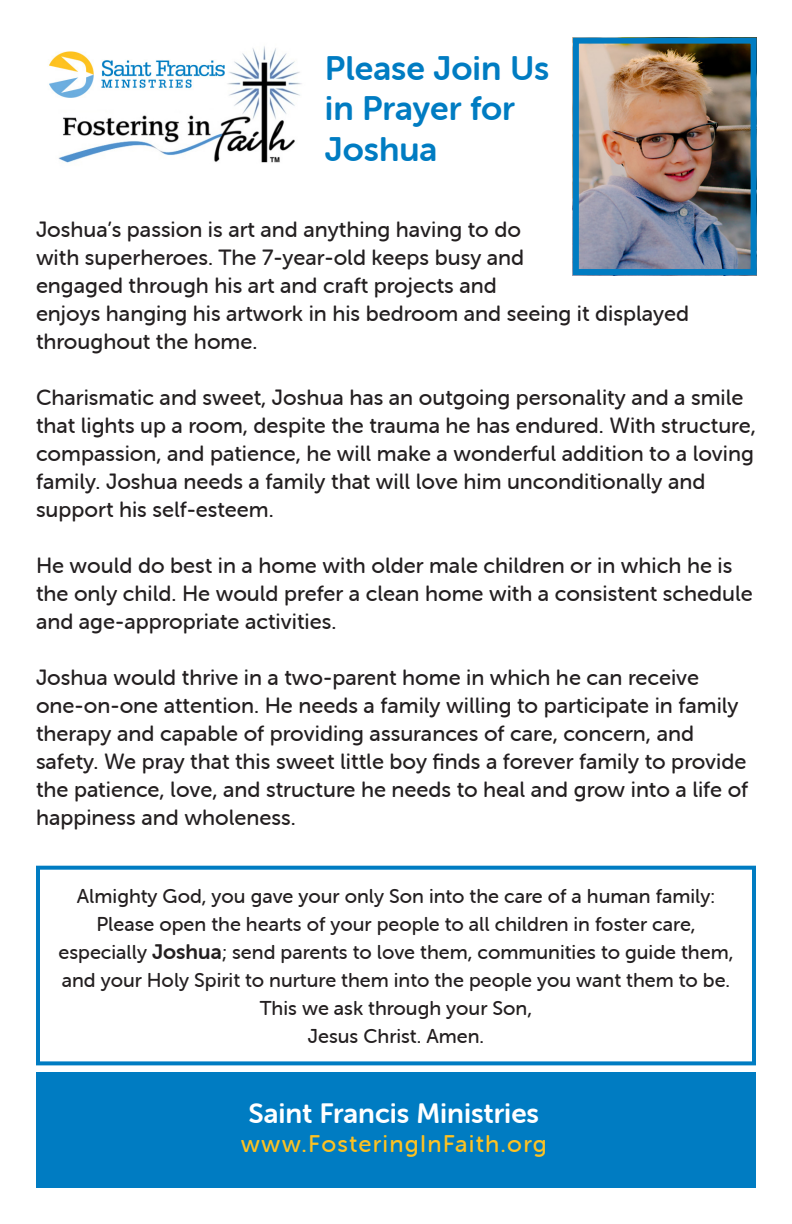
<style>
.page{position:relative;width:792px;height:1224px;background:#fff}
.page>*{position:absolute;margin:0;border:0;box-sizing:border-box;transform-origin:0 0}
.t1{font:34px/40.8px "Museo Sans Rounded 700";color:#007cc2}
.t2{font:28px "Museo Sans Rounded 700";color:#fff}
.t3{font:24px "Museo Sans Rounded 500";letter-spacing:.05em;color:#fec221}
.t4{font:22px/28px "Museo Sans Rounded 500";color:#231f20}
.t5{font:20px/28px "Museo Sans Rounded 500";color:#231f20;text-align:center}
.s1{font-family:"Museo Sans Rounded 700";font-size:21px}
</style>
<div class="page">
<img style="left:49px;top:46px;width:253px;height:117px">
<div style="left:36px;top:866px;width:720px;height:199px;border:4px solid #007cc2"></div>
<div style="left:36px;top:1073px;width:720px;height:115px;background:#007cc2"></div>
<img style="left:580px;top:45px;width:170px;height:223px">
<div style="left:573px;top:38px;width:184px;height:237px;border:6px solid #007cc2"></div>
<p class="t1" style="left:325px;top:47px;width:226px">Please Join Us in Prayer for<br>Joshua</p>
<p class="t4" style="left:36px;top:215px;width:655px">Joshua’s passion is art and anything having to do<br>with superheroes. The 7-year-old keeps busy and<br>engaged through his art and craft projects and<br>enjoys hanging his artwork in his bedroom and seeing it displayed throughout the home.</p>
<p class="t4" style="left:36px;top:383px;width:722px">Charismatic and sweet, Joshua has an outgoing personality and a smile that lights up a room, despite the trauma he has endured. With structure, compassion, and patience, he will make a wonderful addition to a loving family. Joshua needs a family that will love him unconditionally and support his self-esteem.</p>
<p class="t4" style="left:36px;top:551px;width:718px">He would do best in a home with older male children or in which he is the only child. He would prefer a clean home with a consistent schedule and age-appropriate activities.</p>
<p class="t4" style="left:36px;top:663px;width:714px">Joshua would thrive in a two-parent home in which he can receive one-on-one attention. He needs a family willing to participate in family therapy and capable of providing assurances of care, concern, and safety. We pray that this sweet little boy finds a forever family to provide the patience, love, and structure he needs to heal and grow into a life of happiness and wholeness.</p>
<p class="t5" style="left:77px;top:882px;width:640px">Almighty God, you gave your only Son into the care of a human family:</p>
<p class="t5" style="left:59px;top:910px;width:676px">Please open the hearts of your people to all children in foster care, especially <span class="s1">Joshua</span>; send parents to love them, communities to guide them, and your Holy Spirit to nurture them into the people you want them to be.<br>This we ask through your Son,</p>
<p class="t5" style="left:308px;top:1022px;width:178px">Jesus Christ. Amen.</p>
<p class="t2" style="left:249px;top:1098px;width:292px">Saint Francis Ministries</p>
<p class="t3" style="left:241px;top:1130px;width:308px">www.FosteringInFaith.org</p>
</div>
